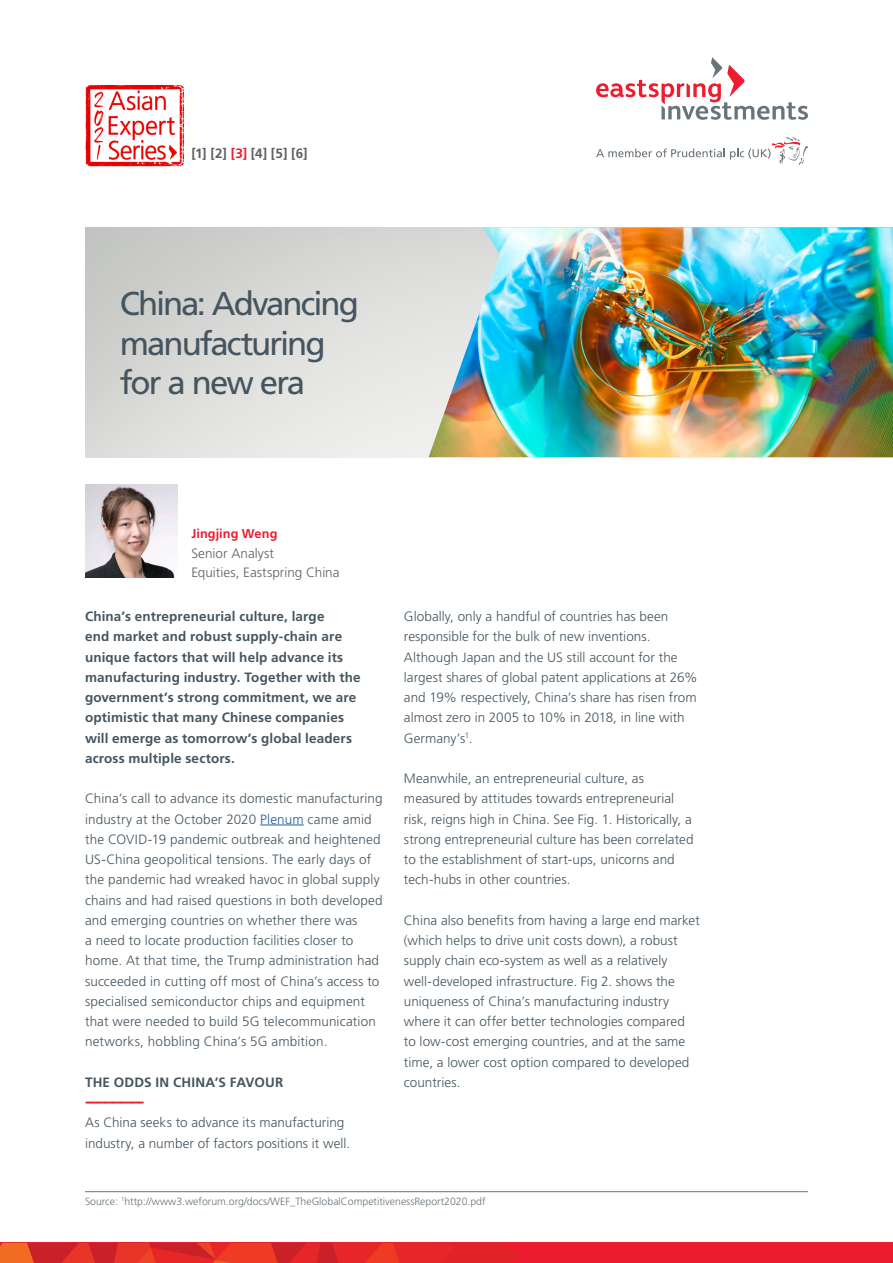
<style>
.page{position:relative;width:893px;height:1263px;background:#fff}
.page>*{position:absolute;margin:0;border:0;box-sizing:border-box;transform-origin:0 0}
.t1{font:33px/39.6px "Frutiger LT Pro";letter-spacing:-.06em;color:#455560}
.t2{font:700 16.5px "Frutiger LT Std";color:#ed1c2e}
.t3{font:300 13.5px/20.2px "Frutiger LT Pro";letter-spacing:.005em;color:#455560}
.t4{font:700 13.5px/20.2px "Frutiger LT Std";letter-spacing:.01em;color:#455560}
.t5{font:300 13.5px/19.5px "Frutiger LT Pro";letter-spacing:.005em;color:#5f6062}
.t6{font:700 13.5px "Frutiger LT Pro";color:#5f6062}
.t7{font:700 12.75px "Frutiger LT Std";letter-spacing:.005em;color:#ed1c2e}
.t8{font:300 10.5px "Frutiger LT Pro";color:#68737a}
.s1{color:#ed1c2e}
.s2{color:#215e9e}
</style>
<div class="page">
<div style="left:0;top:1243px;width:893px;height:20px;background:#ed1c2e"></div>
<svg style="left:0;top:1243px;width:519px;height:20px"></svg>
<svg style="left:596px;top:57px;width:212px;height:63px"></svg>
<svg style="left:596px;top:137px;width:212px;height:28px"></svg>
<hr style="left:260px;top:825px;width:44px;height:1px;background:#215e9e">
<hr style="left:85px;top:1191px;width:723px;height:1px;background:#68737a">
<img style="left:85px;top:85px;width:100px;height:82px">
<img style="left:85px;top:485px;width:93px;height:92px">
<img style="left:429px;top:227px;width:464px;height:230px">
<p class="t6" style="left:191px;top:145px;width:118px">[1] [2] <span class="s1">[3]</span> [4] [5] [6]</p>
<h1 class="t1" style="left:120px;top:284px;width:240px">China: Advancing manufacturing for a new era</h1>
<p class="t7" style="left:191px;top:526px;width:88px">Jingjing Weng</p>
<p class="t5" style="left:191px;top:543px;width:150px">Senior Analyst<br>Equities, Eastspring China</p>
<p class="t4" style="left:85px;top:606px;width:277px">China’s entrepreneurial culture, large<br>end market and robust supply-chain are unique factors that will help advance its manufacturing industry. Together with the government’s strong commitment, we are optimistic that many Chinese companies will emerge as tomorrow’s global leaders across multiple sectors.</p>
<p class="t3" style="left:85px;top:789px;width:299px">China’s call to advance its domestic manufacturing industry at the October 2020 <span class="s2">Plenum</span> came amid the COVID-19 pandemic outbreak and heightened US-China geopolitical tensions. The early days of the pandemic had wreaked havoc in global supply chains and had raised questions in both developed and emerging countries on whether there was<br>a need to locate production facilities closer to home. At that time, the Trump administration had succeeded in cutting off most of China’s access to specialised semiconductor chips and equipment that were needed to build 5G telecommunication networks, hobbling China’s 5G ambition.</p>
<p class="t4" style="left:85px;top:1072px;width:200px">THE ODDS IN CHINA’S FAVOUR</p>
<p class="t2" style="left:85px;top:1092px;width:61px">---------------</p>
<p class="t3" style="left:85px;top:1113px;width:267px">As China seeks to advance its manufacturing industry, a number of factors positions it well.</p>
<p class="t3" style="left:404px;top:606px;width:295px">Globally, only a handful of countries has been responsible for the bulk of new inventions.<br>Although Japan and the US still account for the largest shares of global patent applications at 26% and 19% respectively, China’s share has risen from almost zero in 2005 to 10% in 2018, in line with Germany’s<sup>1</sup>.</p>
<p class="t3" style="left:404px;top:768px;width:291px">Meanwhile, an entrepreneurial culture, as measured by attitudes towards entrepreneurial risk, reigns high in China. See Fig. 1. Historically, a strong entrepreneurial culture has been correlated to the establishment of start-ups, unicorns and tech-hubs in other countries.</p>
<p class="t3" style="left:404px;top:910px;width:297px">China also benefits from having a large end market (which helps to drive unit costs down), a robust supply chain eco-system as well as a relatively well-developed infrastructure. Fig 2. shows the uniqueness of China’s manufacturing industry where it can offer better technologies compared to low-cost emerging countries, and at the same time, a lower cost option compared to developed countries.</p>
<p class="t8" style="left:85px;top:1195px;width:402px">Source: <sup>1</sup>http://www3.weforum.org/docs/WEF_TheGlobalCompetitivenessReport2020.pdf</p>
</div>
